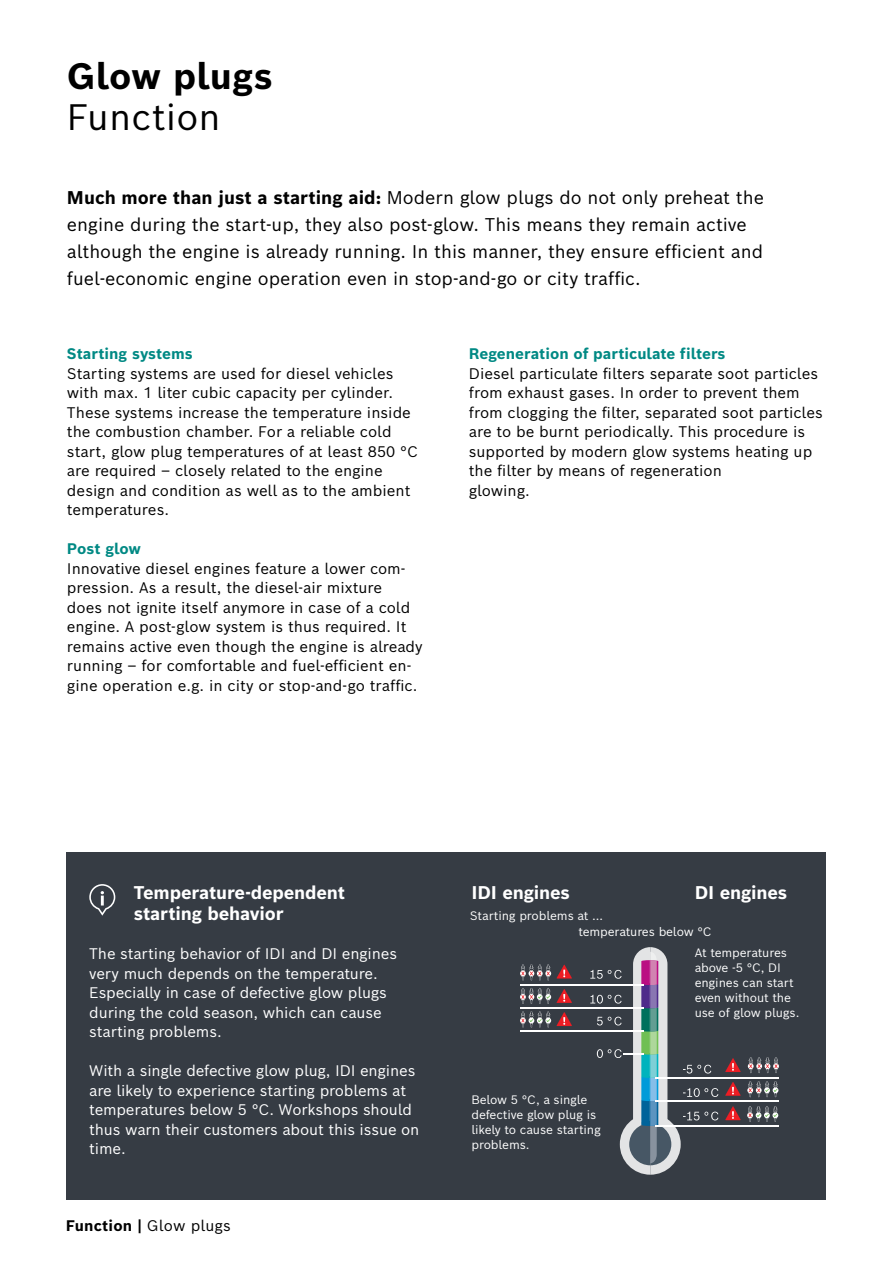
<style>
.page{position:relative;width:893px;height:1263px;background:#fff}
.page>*{position:absolute;margin:0;border:0;box-sizing:border-box;transform-origin:0 0}
.t1{font:700 36px "Bosch Sans";letter-spacing:.005em;color:#000}
.t2{font:36px "Bosch Sans";letter-spacing:.005em;color:#000}
.t3{font:18px/27px "Bosch Sans";color:#000}
.t4{font:700 18px "Bosch Sans";letter-spacing:-.01em;color:#fff}
.Fließtext__10pt{font:15px/19.5px "Bosch Sans";color:#000}
.Fließtext__10pt-2{font:15px "Bosch Sans";letter-spacing:-.01em;color:#fff}
.ZÜ_12pt{font:700 15px "Bosch Sans";color:#008984}
.Fließtext__10pt-3{font:700 15px "Bosch Sans";color:#008984}
.t5{font:700 15px "Bosch Sans";letter-spacing:.01em;color:#000}
.Fließtext__10pt-4{font:12px "Bosch Sans";letter-spacing:-.01em;color:#fff}
.s1{font-weight:700}
.s2{font-weight:400}
</style>
<div class="page">
<div style="left:67px;top:852px;width:759px;height:348px;background:#363c44"></div>
<svg style="left:89px;top:884px;width:26px;height:32px"></svg>
<hr style="left:520px;top:984px;width:124px;height:2px;background:#fff">
<hr style="left:656px;top:1077px;width:123px;height:1px;background:#fff">
<hr style="left:520px;top:1007px;width:124px;height:2px;background:#fff">
<hr style="left:520px;top:1030px;width:124px;height:2px;background:#fff">
<hr style="left:656px;top:1100px;width:123px;height:1px;background:#fff">
<hr style="left:656px;top:1125px;width:123px;height:2px;background:#fff">
<svg style="left:520px;top:964px;width:31px;height:16px"></svg>
<svg style="left:520px;top:988px;width:31px;height:16px"></svg>
<svg style="left:520px;top:1011px;width:31px;height:16px"></svg>
<svg style="left:557px;top:965px;width:15px;height:13px"></svg>
<svg style="left:557px;top:989px;width:15px;height:14px"></svg>
<svg style="left:557px;top:1012px;width:15px;height:14px"></svg>
<svg style="left:747px;top:1081px;width:31px;height:16px"></svg>
<svg style="left:725px;top:1058px;width:16px;height:14px"></svg>
<svg style="left:725px;top:1082px;width:16px;height:14px"></svg>
<svg style="left:725px;top:1106px;width:16px;height:14px"></svg>
<svg style="left:748px;top:1057px;width:31px;height:16px"></svg>
<svg style="left:747px;top:1106px;width:31px;height:16px"></svg>
<svg style="left:590px;top:947px;width:128px;height:228px"></svg>
<p class="t1" style="left:67px;top:52px;width:207px">Glow plugs</p>
<p class="t2" style="left:67px;top:93px;width:155px">Function</p>
<p class="t3" style="left:67px;top:183px;width:698px"><span class="s1">Much more than just a starting aid:</span> Modern glow plugs do not only preheat the engine during the start-up, they also post-glow. This means they remain active although the engine is already running. In this manner, they ensure efficient and fuel-economic engine operation even in stop-and-go or city traffic.</p>
<p class="Fließtext__10pt-3" style="left:67px;top:344px;width:127px">Starting systems</p>
<p class="Fließtext__10pt" style="left:67px;top:363px;width:328px">Starting systems are used for diesel vehicles</p>
<p class="Fließtext__10pt" style="left:67px;top:383px;width:328px">with max. 1 liter cubic capacity per cylinder.</p>
<p class="Fließtext__10pt" style="left:67px;top:402px;width:345px">These systems increase the temperature inside</p>
<p class="Fließtext__10pt" style="left:67px;top:422px;width:353px">the combustion chamber. For a reliable cold start, glow plug temperatures of at least 850 °C are required – closely related to the engine design and condition as well as to the ambient temperatures.</p>
<p class="Fließtext__10pt-3" style="left:67px;top:539px;width:76px">Post glow</p>
<p class="Fließtext__10pt" style="left:67px;top:558px;width:340px">Innovative diesel engines feature a lower com&shy;pression. As a result, the diesel-air mixture</p>
<p class="Fließtext__10pt" style="left:67px;top:597px;width:345px">does not ignite itself anymore in case of a cold</p>
<p class="Fließtext__10pt" style="left:67px;top:617px;width:341px">engine. A post-glow system is thus required. It</p>
<p class="Fließtext__10pt" style="left:67px;top:636px;width:357px">remains active even though the engine is already</p>
<p class="Fließtext__10pt" style="left:67px;top:656px;width:352px">running – for comfortable and fuel-efficient en&shy;gine operation e.g. in city or stop-and-go traffic.</p>
<p class="ZÜ_12pt" style="left:469px;top:344px;width:258px">Regeneration of particulate filters</p>
<p class="Fließtext__10pt" style="left:469px;top:363px;width:351px">Diesel particulate filters separate soot particles</p>
<p class="Fließtext__10pt" style="left:469px;top:383px;width:333px">from exhaust gases. In order to prevent them</p>
<p class="Fließtext__10pt" style="left:469px;top:402px;width:356px">from clogging the filter, separated soot particles are to be burnt periodically. This procedure is supported by modern glow systems heating up the filter by means of regeneration</p>
<p class="Fließtext__10pt" style="left:469px;top:480px;width:63px">glowing.</p>
<p class="t4" style="left:134px;top:880px;width:213px">Temperature-dependent</p>
<p class="t4" style="left:134px;top:901px;width:151px">starting behavior</p>
<p class="Fließtext__10pt-2" style="left:89px;top:944px;width:309px">The starting behavior of IDI and DI engines</p>
<p class="Fließtext__10pt-2" style="left:89px;top:963px;width:290px">very much depends on the temperature.</p>
<p class="Fließtext__10pt-2" style="left:89px;top:983px;width:299px">Especially in case of defective glow plugs</p>
<p class="Fließtext__10pt-2" style="left:89px;top:1002px;width:294px">during the cold season, which can cause</p>
<p class="Fließtext__10pt-2" style="left:89px;top:1022px;width:134px">starting problems.</p>
<p class="Fließtext__10pt-2" style="left:89px;top:1061px;width:328px">With a single defective glow plug, IDI engines</p>
<p class="Fließtext__10pt-2" style="left:89px;top:1080px;width:318px">are likely to experience starting problems at</p>
<p class="Fließtext__10pt-2" style="left:89px;top:1100px;width:324px">temperatures below 5 °C. Workshops should</p>
<p class="Fließtext__10pt-2" style="left:89px;top:1119px;width:332px">thus warn their customers about this issue on</p>
<p class="Fließtext__10pt-2" style="left:89px;top:1139px;width:38px">time.</p>
<p class="t5" style="left:66px;top:1216px;width:166px">Function | <span class="s2">Glow plugs</span></p>
<p class="t4" style="left:471px;top:880px;width:100px">IDI engines</p>
<p class="t4" style="left:695px;top:880px;width:94px">DI engines</p>
<p class="Fließtext__10pt-4" style="left:470px;top:907px;width:135px">Starting problems at …</p>
<p class="Fließtext__10pt-4" style="left:578px;top:924px;width:135px">temperatures below °C</p>
<p class="Fließtext__10pt-4" style="left:695px;top:944px;width:94px">At temperatures</p>
<p class="Fließtext__10pt-4" style="left:695px;top:959px;width:88px">above -5 °C, DI</p>
<p class="Fließtext__10pt-4" style="left:695px;top:974px;width:101px">engines can start</p>
<p class="Fließtext__10pt-4" style="left:695px;top:989px;width:98px">even without the</p>
<p class="Fließtext__10pt-4" style="left:695px;top:1004px;width:106px">use of glow plugs.</p>
<p class="Fließtext__10pt-4" style="left:471px;top:1092px;width:117px">Below 5 °C, a single</p>
<p class="Fließtext__10pt-4" style="left:471px;top:1107px;width:126px">defective glow plug is</p>
<p class="Fließtext__10pt-4" style="left:471px;top:1122px;width:131px">likely to cause starting</p>
<p class="Fließtext__10pt-4" style="left:471px;top:1137px;width:60px">problems.</p>
</div>
